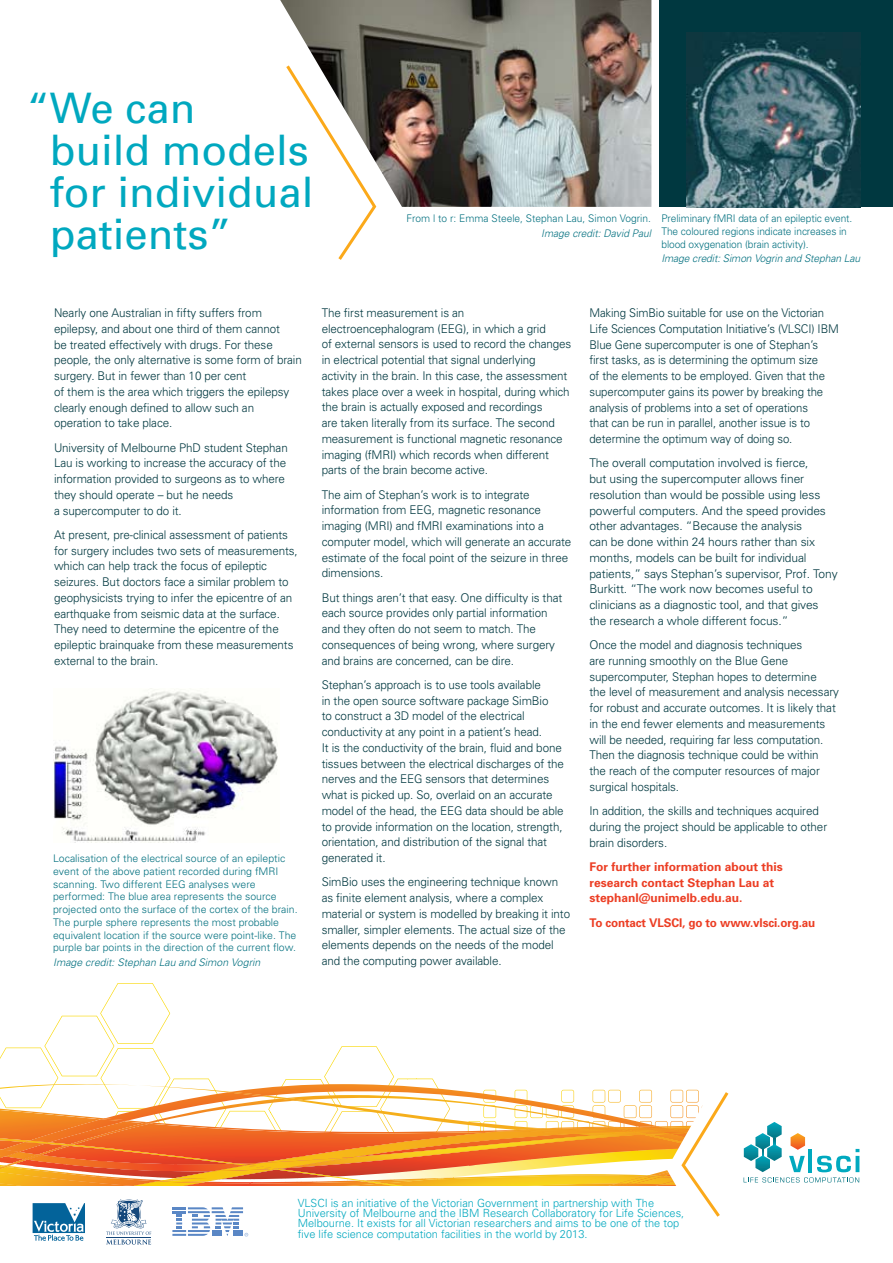
<style>
.page{position:relative;width:893px;height:1263px;background:#fff}
.page>*{position:absolute;margin:0;border:0;box-sizing:border-box;transform-origin:0 0}
.t1{font:42px/42px "Univers";color:#00a8bf}
.t2{font:300 12px/15.8px "Univers";letter-spacing:-.01em;color:#003840}
.t3{font:300 12px/15.8px "Univers";letter-spacing:-.01em;color:#003840;scale:.95 1}
.t4{font:700 12px/15.8px "Univers";color:#ec3e24}
.t5{font:300 11.25px/10.5px "Univers";color:#00a8bf}
.t6{font:300 10.5px/12.8px "Univers";color:#047180}
.t7{font:italic 300 10.5px "Univers";color:#047180}
</style>
<div class="page">
<svg style="left:0;top:983px;width:860px;height:262px"></svg>
<img style="left:53px;top:688px;width:225px;height:154px">
<div style="left:660px;top:0;width:233px;height:207px;background:#003840"></div>
<img style="left:280px;top:0;width:371px;height:207px">
<img style="left:687px;top:33px;width:173px;height:174px">
<svg style="left:283px;top:62px;width:95px;height:198px"></svg>
<h1 class="t1" style="left:50px;top:88px;width:265px;text-indent:-23px">“We can<br>build models for individual patients”</h1>
<p class="t6" style="left:407px;top:212px;width:246px">From l to r: Emma Steele, Stephan Lau, Simon Vogrin.</p>
<p class="t7" style="left:541px;top:227px;width:111px">Image credit: David Paul</p>
<p class="t6" style="left:661px;top:212px;width:192px">Preliminary fMRI data of an epileptic event.<br>The coloured regions indicate increases in blood oxygenation (brain activity).</p>
<p class="t7" style="left:661px;top:252px;width:200px">Image credit: Simon Vogrin and Stephan Lau</p>
<p class="t2" style="left:54px;top:305px;width:249px">Nearly one Australian in fifty suffers from epilepsy, and about one third of them cannot<br>be treated effectively with drugs. For these people, the only alternative is some form of brain surgery. But in fewer than 10 per cent<br>of them is the area which triggers the epilepsy clearly enough defined to allow such an operation to take place.</p>
<p class="t2" style="left:54px;top:439px;width:235px">University of Melbourne PhD student Stephan Lau is working to increase the accuracy of the information provided to surgeons as to where they should operate – but he needs<br>a supercomputer to do it.</p>
<p class="t2" style="left:54px;top:527px;width:245px">At present, pre-clinical assessment of patients for surgery includes two sets of measurements, which can help track the focus of epileptic seizures. But doctors face a similar problem to geophysicists trying to infer the epicentre of an earthquake from seismic data at the surface.<br>They need to determine the epicentre of the epileptic brainquake from these measurements external to the brain.</p>
<p class="t6" style="left:53px;top:852px;width:246px">Localisation of the electrical source of an epileptic event of the above patient recorded during fMRI scanning. Two different EEG analyses were performed: The blue area represents the source projected onto the surface of the cortex of the brain.<br>The purple sphere represents the most probable equivalent location if the source were point-like. The purple bar points in the direction of the current flow.</p>
<p class="t7" style="left:53px;top:956px;width:209px">Image credit: Stephan Lau and Simon Vogrin</p>
<p class="t2" style="left:322px;top:305px;width:251px">The first measurement is an electroencephalogram (EEG), in which a grid<br>of external sensors is used to record the changes in electrical potential that signal underlying activity in the brain. In this case, the assessment takes place over a week in hospital, during which the brain is actually exposed and recordings<br>are taken literally from its surface. The second measurement is functional magnetic resonance imaging (fMRI) which records when different parts of the brain become active.</p>
<p class="t2" style="left:322px;top:487px;width:251px">The aim of Stephan’s work is to integrate information from EEG, magnetic resonance imaging (MRI) and fMRI examinations into a computer model, which will generate an accurate estimate of the focal point of the seizure in three dimensions.</p>
<p class="t2" style="left:322px;top:590px;width:242px">But things aren’t that easy. One difficulty is that each source provides only partial information and they often do not seem to match. The consequences of being wrong, where surgery and brains are concerned, can be dire.</p>
<p class="t2" style="left:322px;top:677px;width:244px">Stephan’s approach is to use tools available<br>in the open source software package SimBio<br>to construct a 3D model of the electrical conductivity at any point in a patient’s head.<br>It is the conductivity of the brain, fluid and bone tissues between the electrical discharges of the nerves and the EEG sensors that determines what is picked up. So, overlaid on an accurate model of the head, the EEG data should be able to provide information on the location, strength, orientation, and distribution of the signal that generated it.</p>
<p class="t2" style="left:322px;top:874px;width:250px">SimBio uses the engineering technique known as finite element analysis, where a complex material or system is modelled by breaking it into smaller, simpler elements. The actual size of the elements depends on the needs of the model and the computing power available.</p>
<p class="t3" style="left:589px;top:305px;width:264px">Making SimBio suitable for use on the Victorian Life Sciences Computation Initiative’s (VLSCI) IBM Blue Gene supercomputer is one of Stephan’s first tasks, as is determining the optimum size<br>of the elements to be employed. Given that the supercomputer gains its power by breaking the analysis of problems into a set of operations<br>that can be run in parallel, another issue is to determine the optimum way of doing so.</p>
<p class="t2" style="left:589px;top:455px;width:250px">The overall computation involved is fierce,<br>but using the supercomputer allows finer resolution than would be possible using less powerful computers. And the speed provides other advantages. “Because the analysis<br>can be done within 24 hours rather than six months, models can be built for individual patients,” says Stephan’s supervisor, Prof. Tony Burkitt. “The work now becomes useful to clinicians as a diagnostic tool, and that gives the research a whole different focus.”</p>
<p class="t2" style="left:589px;top:637px;width:251px">Once the model and diagnosis techniques<br>are running smoothly on the Blue Gene supercomputer, Stephan hopes to determine<br>the level of measurement and analysis necessary for robust and accurate outcomes. It is likely that in the end fewer elements and measurements will be needed, requiring far less computation.<br>Then the diagnosis technique could be within<br>the reach of the computer resources of major surgical hospitals.</p>
<p class="t2" style="left:589px;top:803px;width:239px">In addition, the skills and techniques acquired during the project should be applicable to other brain disorders.</p>
<p class="t4" style="left:589px;top:859px;width:195px">For further information about this research contact Stephan Lau at stephanl@unimelb.edu.au.</p>
<p class="t4" style="left:589px;top:914px;width:227px">To contact VLSCI, go to www.vlsci.org.au</p>
<p class="t5" style="left:298px;top:1197px;width:388px">VLSCI is an initiative of the Victorian Government in partnership with The University of Melbourne and the IBM Research Collaboratory for Life Sciences, Melbourne. It exists for all Victorian researchers and aims to be one of the top five life science computation facilities in the world by 2013.</p>
</div>
